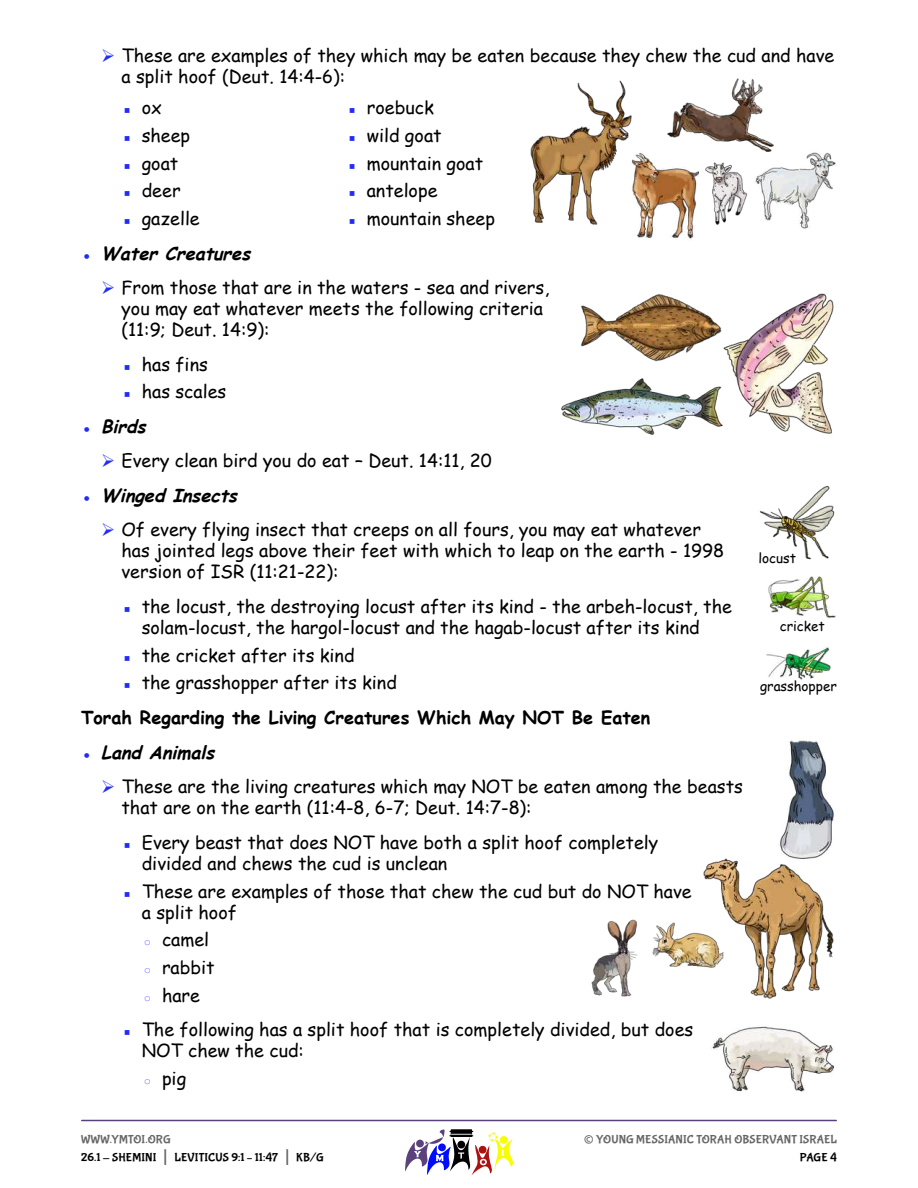
<style>
.page{position:relative;width:918px;height:1188px;background:#fff}
.page>*{position:absolute;margin:0;border:0;box-sizing:border-box;transform-origin:0 0}
.t1{font:27px "Bubblegum Sans";color:#666}
.t2{font:18px/21px "Comic Sans MS";color:#000}
.t3{font:700 18px/35.1px "Comic Sans MS";color:#000}
.t4{font:13.5px "Comic Sans MS";color:#000}
.t5{font:12px/18px "Bubblegum Sans";letter-spacing:.01em;color:#000}
.t6{font:12px "Bubblegum Sans";letter-spacing:.01em;color:#666}
.s1{color:#222cf9}
.s2{font-weight:700;font-style:italic}
.s3{font-weight:400;color:#222cf9}
.s4{font-weight:400}
.s5{color:#666}
.s6{font-size:21px;color:#666}
</style>
<div class="page">
<hr style="left:82px;top:1120px;width:754px;height:1px;background:#59417c">
<svg style="left:405px;top:1129px;width:108px;height:46px"></svg>
<img style="left:530px;top:82px;width:88px;height:143px">
<img style="left:631px;top:153px;width:69px;height:86px">
<img style="left:754px;top:152px;width:60px;height:70px">
<img style="left:705px;top:162px;width:43px;height:64px">
<img style="left:664px;top:84px;width:113px;height:71px">
<img style="left:725px;top:293px;width:109px;height:141px">
<img style="left:581px;top:294px;width:144px;height:68px">
<img style="left:561px;top:373px;width:167px;height:62px">
<img style="left:760px;top:486px;width:66px;height:74px">
<img style="left:766px;top:649px;width:52px;height:31px">
<img style="left:768px;top:576px;width:52px;height:40px">
<img style="left:703px;top:858px;width:120px;height:141px">
<img style="left:652px;top:921px;width:54px;height:48px">
<img style="left:711px;top:1026px;width:96px;height:66px">
<img style="left:777px;top:740px;width:58px;height:122px">
<img style="left:591px;top:919px;width:42px;height:78px">
<p class="t2" style="left:122px;top:46px;width:714px">These are examples of they which may be eaten because they chew the cud and have a split hoof (Deut. 14:4-6):</p>
<p class="t2" style="left:122px;top:99px;width:42px"><span class="s1">▪</span> ox</p>
<p class="t2" style="left:122px;top:127px;width:70px"><span class="s1">▪</span> sheep</p>
<p class="t2" style="left:122px;top:154px;width:58px"><span class="s1">▪</span> goat</p>
<p class="t2" style="left:122px;top:182px;width:61px"><span class="s1">▪</span> deer</p>
<p class="t2" style="left:122px;top:210px;width:80px"><span class="s1">▪</span> gazelle</p>
<p class="t2" style="left:346px;top:99px;width:89px"><span class="s1">▪</span> roebuck</p>
<p class="t2" style="left:346px;top:127px;width:97px"><span class="s1">▪</span> wild goat</p>
<p class="t2" style="left:346px;top:154px;width:138px"><span class="s1">▪</span> mountain goat</p>
<p class="t2" style="left:346px;top:182px;width:93px"><span class="s1">▪</span> antelope</p>
<p class="t2" style="left:346px;top:210px;width:150px"><span class="s1">▪</span> mountain sheep</p>
<p class="t2" style="left:122px;top:238px;width:429px;line-height:34.5px;text-indent:-40px"><span class="s1">●</span> <span class="s2">Water Creatures<br></span>From those that are in the waters - sea and rivers,</p>
<p class="t2" style="left:122px;top:300px;width:423px">you may eat whatever meets the following criteria (11:9; Deut. 14:9):</p>
<p class="t2" style="left:122px;top:355px;width:88px"><span class="s1">▪</span> has fins</p>
<p class="t2" style="left:122px;top:383px;width:106px"><span class="s1">▪</span> has scales</p>
<p class="t2" style="left:122px;top:411px;width:372px;line-height:34.5px;text-indent:-40px"><span class="s1">●</span> <span class="s2">Birds<br></span>Every clean bird you do eat – Deut. 14:11, 20</p>
<p class="t2" style="left:122px;top:480px;width:581px;line-height:34.5px;text-indent:-40px"><span class="s1">●</span> <span class="s2">Winged Insects<br></span>Of every flying insect that creeps on all fours, you may eat whatever</p>
<p class="t2" style="left:122px;top:542px;width:604px">has jointed legs above their feet with which to leap on the earth - 1998 version of ISR (11:21-22):</p>
<p class="t2" style="left:142px;top:598px;width:592px;text-indent:-20px"><span class="s1">▪</span> the locust, the destroying locust after its kind - the arbeh-locust, the solam-locust, the hargol-locust and the hagab-locust after its kind</p>
<p class="t2" style="left:122px;top:646px;width:235px"><span class="s1">▪</span> the cricket after its kind</p>
<p class="t3" style="left:81px;top:667px;width:571px;text-indent:40px"><span class="s3">▪</span> <span class="s4">the grasshopper after its kind<br></span>Torah Regarding the Living Creatures Which May NOT Be Eaten</p>
<p class="t2" style="left:122px;top:737px;width:623px;line-height:34.5px;text-indent:-40px"><span class="s1">●</span> <span class="s2">Land Animals<br></span>These are the living creatures which may NOT be eaten among the beasts</p>
<p class="t2" style="left:122px;top:799px;width:412px">that are on the earth (11:4-8, 6-7; Deut. 14:7-8):</p>
<p class="t2" style="left:142px;top:834px;width:518px;text-indent:-20px"><span class="s1">▪</span> Every beast that does NOT have both a split hoof completely divided and chews the cud is unclean</p>
<p class="t2" style="left:142px;top:883px;width:551px;text-indent:-20px"><span class="s1">▪</span> These are examples of those that chew the cud but do NOT have a split hoof</p>
<p class="t2" style="left:142px;top:928px;width:74px;line-height:27.8px"><span class="s1">◦</span> camel <span class="s1">◦</span> rabbit <span class="s1">◦</span> hare</p>
<p class="t2" style="left:142px;top:1021px;width:553px;text-indent:-20px"><span class="s1">▪</span> The following has a split hoof that is completely divided, but does<br>NOT chew the cud:</p>
<p class="t2" style="left:142px;top:1070px;width:46px"><span class="s1">◦</span> pig</p>
<p class="t4" style="left:758px;top:552px;width:39px">locust</p>
<p class="t4" style="left:780px;top:620px;width:47px">cricket</p>
<p class="t4" style="left:760px;top:680px;width:78px">grasshopper</p>
<p class="t5" style="left:81px;top:1132px;width:244px"><span class="s5">WWW.YMTOI.ORG<br></span>26.1 - SHEMINI <span class="s6">|</span> LEVITICUS 9:1 – 11:47 <span class="s6">|</span> KB/G</p>
<h1 class="t1" style="left:584px;top:1128px;width:12px">©</h1>
<p class="t6" style="left:596px;top:1134px;width:242px">YOUNG MESSIANIC TORAH OBSERVANT ISRAEL</p>
<p class="t5" style="left:800px;top:1150px;width:39px">PAGE 4</p>
</div>
